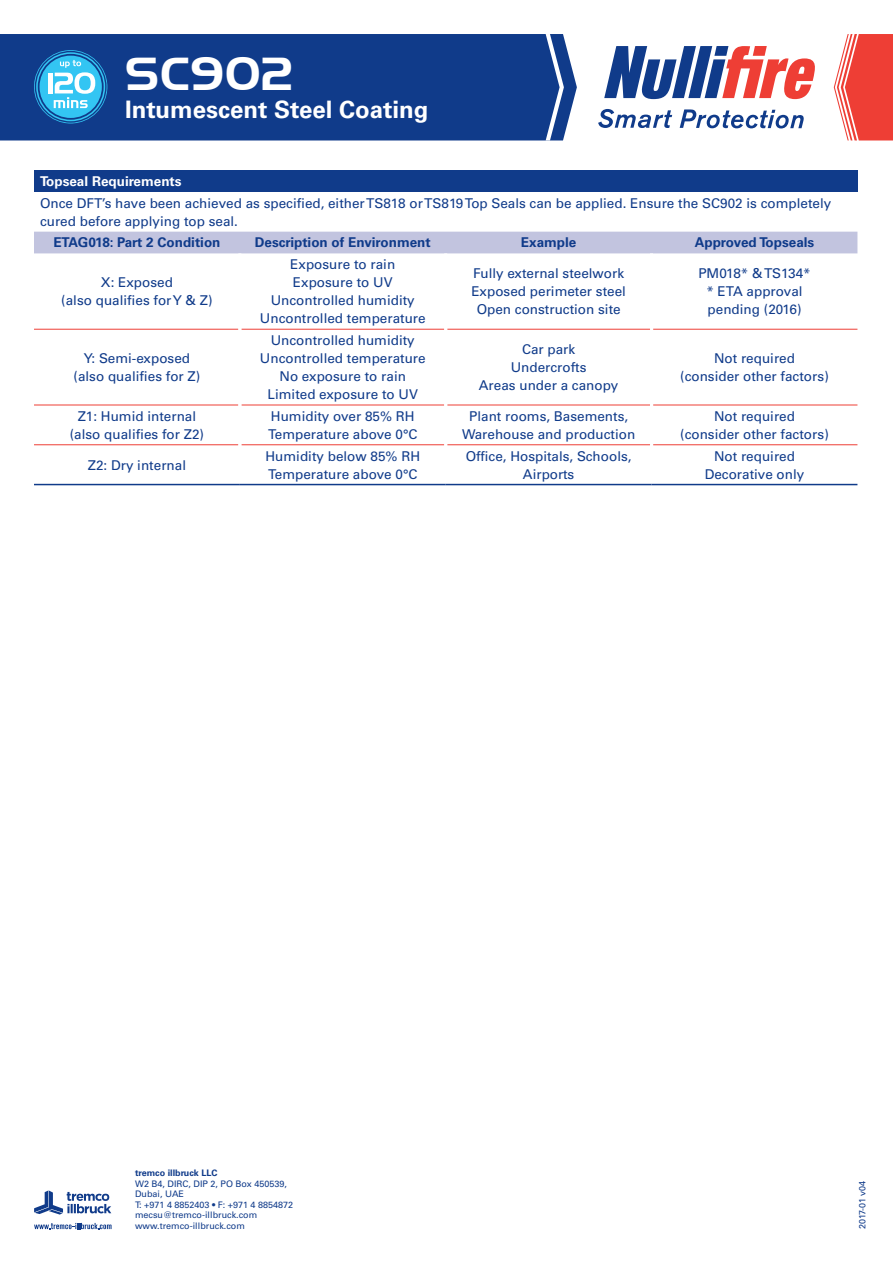
<style>
.page{position:relative;width:893px;height:1263px;background:#fff}
.page>*{position:absolute;margin:0;border:0;box-sizing:border-box;transform-origin:0 0}
.t1{font:45px "Handel Gothic BT";letter-spacing:.03em;color:#fff}
.t2{font:700 24px "Univers LTCYR 65";color:#fff}
.t3{font:13.5px/18px "Univers LTCYR 55 Roman";color:#103b8a}
.t4{font:700 13.5px "Univers LTCYR 65";color:#103b8a}
.t5{font:700 13.5px "Univers LTCYR 65";color:#fff}
.t6{font:9px/10.5px "Univers LTCYR 55 Roman";color:#103b8a}
.t7{font:700 9px "Univers LTCYR 65";color:#103b8a}
.t8{font:9px "Univers LTCYR 55 Roman";letter-spacing:-.025em;color:#103b8a}
</style>
<div class="page">
<svg style="left:834px;top:34px;width:59px;height:106px"></svg>
<div style="left:0;top:34px;width:577px;height:106px;background:#103b8a"></div>
<svg style="left:546px;top:34px;width:18px;height:106px"></svg>
<svg style="left:34px;top:1190px;width:77px;height:24px"></svg>
<svg style="left:34px;top:1223px;width:78px;height:6px"></svg>
<svg style="left:604px;top:46px;width:211px;height:53px"></svg>
<svg style="left:598px;top:109px;width:74px;height:19px"></svg>
<svg style="left:680px;top:109px;width:124px;height:19px"></svg>
<svg style="left:34px;top:50px;width:73px;height:73px;background:#459fd1"></svg>
<div style="left:34px;top:170px;width:823px;height:22px;background:#103b8a"></div>
<div style="left:34px;top:232px;width:823px;height:21px;background:#c2c4df"></div>
<hr style="left:34px;top:329px;width:204px;height:1px;background:#ee3e35">
<hr style="left:241px;top:329px;width:203px;height:1px;background:#ee3e35">
<hr style="left:447px;top:329px;width:203px;height:1px;background:#ee3e35">
<hr style="left:653px;top:329px;width:204px;height:1px;background:#ee3e35">
<hr style="left:34px;top:405px;width:204px;height:1px;background:#ee3e35">
<hr style="left:241px;top:405px;width:203px;height:1px;background:#ee3e35">
<hr style="left:447px;top:405px;width:203px;height:1px;background:#ee3e35">
<hr style="left:653px;top:405px;width:204px;height:1px;background:#ee3e35">
<hr style="left:34px;top:444px;width:204px;height:1px;background:#ee3e35">
<hr style="left:241px;top:444px;width:203px;height:1px;background:#ee3e35">
<hr style="left:447px;top:444px;width:203px;height:1px;background:#ee3e35">
<hr style="left:653px;top:444px;width:204px;height:1px;background:#ee3e35">
<hr style="left:34px;top:484px;width:206px;height:1px;background:#103b8a">
<hr style="left:240px;top:484px;width:206px;height:1px;background:#103b8a">
<hr style="left:446px;top:484px;width:206px;height:1px;background:#103b8a">
<hr style="left:652px;top:484px;width:205px;height:1px;background:#103b8a">
<p class="t1" style="left:125px;top:46px;width:168px">SC902</p>
<p class="t2" style="left:125px;top:93px;width:305px">Intumescent Steel Coating</p>
<p class="t5" style="left:40px;top:172px;width:143px">Topseal Requirements</p>
<p class="t3" style="left:40px;top:193px;width:793px">Once DFT’s have been achieved as specified, either TS818 or TS819 Top Seals can be applied. Ensure the SC902 is completely cured before applying top seal.</p>
<p class="t4" style="left:53px;top:233px;width:169px">ETAG018: Part 2 Condition</p>
<p class="t4" style="left:255px;top:233px;width:177px">Description of Environment</p>
<p class="t4" style="left:521px;top:233px;width:57px">Example</p>
<p class="t4" style="left:695px;top:233px;width:121px">Approved Topseals</p>
<p class="t3" style="left:101px;top:273px;width:74px">X: Exposed</p>
<p class="t3" style="left:61px;top:291px;width:153px">(also qualifies for Y &amp; Z)</p>
<p class="t3" style="left:290px;top:255px;width:107px">Exposure to rain</p>
<p class="t3" style="left:293px;top:273px;width:101px">Exposure to UV</p>
<p class="t3" style="left:271px;top:291px;width:146px">Uncontrolled humidity</p>
<p class="t3" style="left:260px;top:309px;width:167px">Uncontrolled temperature</p>
<p class="t3" style="left:698px;top:264px;width:114px">PM018* &amp; TS134*</p>
<p class="t3" style="left:706px;top:282px;width:98px">* ETA approval pending (2016)</p>
<p class="t3" style="left:473px;top:264px;width:152px">Fully external steelwork</p>
<p class="t3" style="left:471px;top:282px;width:156px">Exposed perimeter steel</p>
<p class="t3" style="left:477px;top:300px;width:146px">Open construction site</p>
<p class="t3" style="left:84px;top:349px;width:108px">Y: Semi-exposed</p>
<p class="t3" style="left:74px;top:367px;width:128px">(also qualifies for Z)</p>
<p class="t3" style="left:78px;top:406px;width:120px">Z1: Humid internal</p>
<p class="t3" style="left:70px;top:424px;width:136px">(also qualifies for Z2)</p>
<p class="t3" style="left:88px;top:455px;width:100px">Z2: Dry internal</p>
<p class="t3" style="left:271px;top:331px;width:146px">Uncontrolled humidity</p>
<p class="t3" style="left:260px;top:349px;width:167px">Uncontrolled temperature</p>
<p class="t3" style="left:280px;top:367px;width:128px">No exposure to rain</p>
<p class="t3" style="left:268px;top:385px;width:152px">Limited exposure to UV</p>
<p class="t3" style="left:271px;top:406px;width:145px">Humidity over 85% RH</p>
<p class="t3" style="left:268px;top:424px;width:151px">Temperature above 0°C</p>
<p class="t3" style="left:266px;top:446px;width:156px">Humidity below 85% RH</p>
<p class="t3" style="left:268px;top:464px;width:151px">Temperature above 0°C</p>
<p class="t3" style="left:522px;top:340px;width:55px">Car park</p>
<p class="t3" style="left:511px;top:358px;width:77px">Undercrofts</p>
<p class="t3" style="left:479px;top:376px;width:141px">Areas under a canopy</p>
<p class="t3" style="left:469px;top:406px;width:161px">Plant rooms, Basements,</p>
<p class="t3" style="left:462px;top:424px;width:175px">Warehouse and production</p>
<p class="t3" style="left:714px;top:349px;width:83px">Not required</p>
<p class="t3" style="left:680px;top:367px;width:150px">(consider other factors)</p>
<p class="t3" style="left:714px;top:406px;width:83px">Not required</p>
<p class="t3" style="left:680px;top:424px;width:150px">(consider other factors)</p>
<p class="t3" style="left:466px;top:446px;width:167px;text-align:center">Office, Hospitals, Schools,<br>Airports</p>
<p class="t3" style="left:714px;top:446px;width:83px">Not required</p>
<p class="t3" style="left:705px;top:464px;width:101px">Decorative only</p>
<p class="t7" style="left:135px;top:1167px;width:84px">tremco illbruck LLC</p>
<p class="t6" style="left:135px;top:1178px;width:153px">W2 B4, DIRC, DIP 2, PO Box 450539,<br>Dubai, UAE</p>
<p class="t6" style="left:135px;top:1199px;width:160px">T: +971 4 8852403 • F: +971 4 8854872</p>
<p class="t6" style="left:135px;top:1209px;width:124px">mecsu@tremco-illbruck.com</p>
<p class="t6" style="left:135px;top:1220px;width:111px">www.tremco-illbruck.com</p>
<p class="t8" style="left:856px;top:1229px;width:50px;rotate:-90deg">2017-01 v04</p>
</div>
